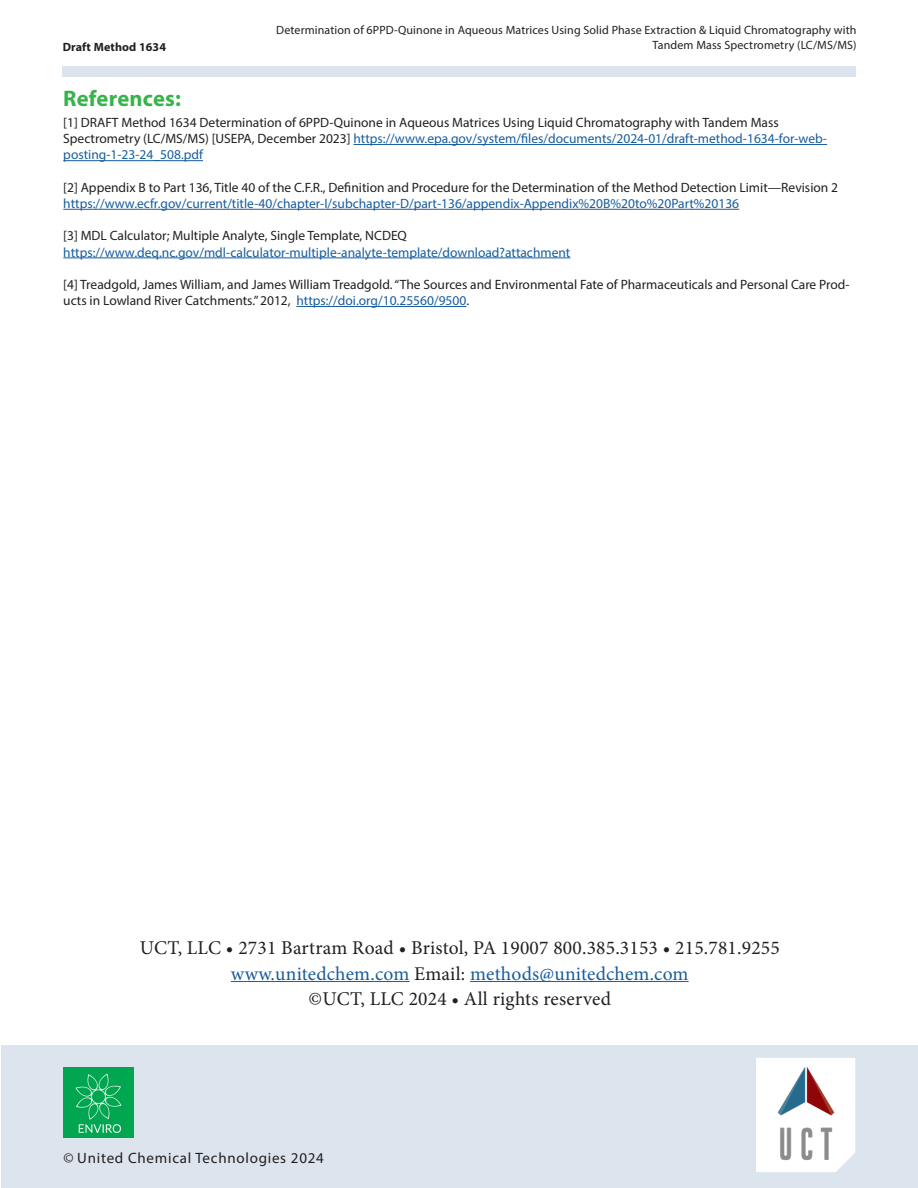
<style>
.page{position:relative;width:918px;height:1188px;background:#fff}
.page>*{position:absolute;margin:0;border:0;box-sizing:border-box;transform-origin:0 0}
.t1{font:700 22.5px "Myriad Pro";letter-spacing:.01em;color:#35b44a}
.t2{font:19.5px "Minion Pro";letter-spacing:.01em;color:#231f20}
.t3{font:19.5px "Minion Pro";letter-spacing:.01em;color:#175d9e}
.t4{font:15px "Myriad Pro";letter-spacing:.05em;color:#231f20}
.t5{font:13.5px/16.2px "Myriad Pro";color:#231f20}
.t6{font:13.5px/16.2px "Myriad Pro";color:#175d9e}
.t7{font:12px/14.4px "Myriad Pro";letter-spacing:.01em;color:#231f20;text-align:right}
.t8{font:700 12px "Myriad Pro";letter-spacing:.01em;color:#231f20}
.s1{color:#231f20}
.s2{color:#175d9e}
</style>
<div class="page">
<div style="left:1px;top:1045px;width:917px;height:143px;background:#dce5ee"></div>
<svg style="left:756px;top:1058px;width:99px;height:114px"></svg>
<div style="left:62px;top:66px;width:794px;height:11px;background:#dce5ee"></div>
<img style="left:756px;top:1064px;width:99px;height:99px">
<img style="left:63px;top:1067px;width:70px;height:71px">
<hr style="left:231px;top:981px;width:179px;height:1px;background:#175d9e">
<hr style="left:470px;top:981px;width:219px;height:1px;background:#175d9e">
<hr style="left:353px;top:144px;width:474px;height:1px;background:#175d9e">
<hr style="left:63px;top:160px;width:140px;height:1px;background:#175d9e">
<hr style="left:63px;top:209px;width:676px;height:1px;background:#175d9e">
<hr style="left:63px;top:258px;width:507px;height:1px;background:#175d9e">
<hr style="left:296px;top:306px;width:170px;height:1px;background:#175d9e">
<p class="t8" style="left:63px;top:39px;width:105px">Draft Method 1634</p>
<p class="t7" style="left:276px;top:23px;width:582px">Determination of 6PPD-Quinone in Aqueous Matrices Using Solid Phase Extraction &amp; Liquid Chromatography with<br>Tandem Mass Spectrometry (LC/MS/MS)</p>
<p class="t1" style="left:63px;top:84px;width:119px">References:</p>
<p class="t5" style="left:63px;top:114px;width:717px">[1] DRAFT Method 1634 Determination of 6PPD-Quinone in Aqueous Matrices Using Liquid Chromatography with Tandem Mass</p>
<p class="t6" style="left:63px;top:130px;width:765px"><span class="s1">Spectrometry (LC/MS/MS) [USEPA, December 2023]</span> https://www.epa.gov/system/files/documents/2024-01/draft-method-1634-for-web&shy;posting-1-23-24_508.pdf</p>
<p class="t5" style="left:63px;top:179px;width:776px">[2] Appendix B to Part 136, Title 40 of the C.F.R., Definition and Procedure for the Determination of the Method Detection Limit—Revision 2 <span class="s2">https://www.ecfr.gov/current/title-40/chapter-I/subchapter-D/part-136/appendix-Appendix%20B%20to%20Part%20136</span></p>
<p class="t5" style="left:63px;top:227px;width:345px">[3] MDL Calculator; Multiple Analyte, Single Template, NCDEQ</p>
<p class="t6" style="left:63px;top:244px;width:509px">https://www.deq.nc.gov/mdl-calculator-multiple-analyte-template/download?attachment</p>
<p class="t5" style="left:63px;top:276px;width:788px">[4] Treadgold, James William, and James William Treadgold. “The Sources and Environmental Fate of Pharmaceuticals and Personal Care Prod&shy;ucts in Lowland River Catchments.” 2012, <span class="s2">https://doi.org/10.25560/9500</span>.</p>
<p class="t2" style="left:140px;top:935px;width:642px">UCT, LLC • 2731 Bartram Road • Bristol, PA 19007 800.385.3153 • 215.781.9255</p>
<p class="t3" style="left:231px;top:960px;width:459px">www.unitedchem.com <span class="s1">Email:</span> methods@unitedchem.com</p>
<p class="t2" style="left:309px;top:986px;width:304px">©UCT, LLC 2024 • All rights reserved</p>
<p class="t4" style="left:64px;top:1148px;width:262px">© United Chemical Technologies 2024</p>
</div>
